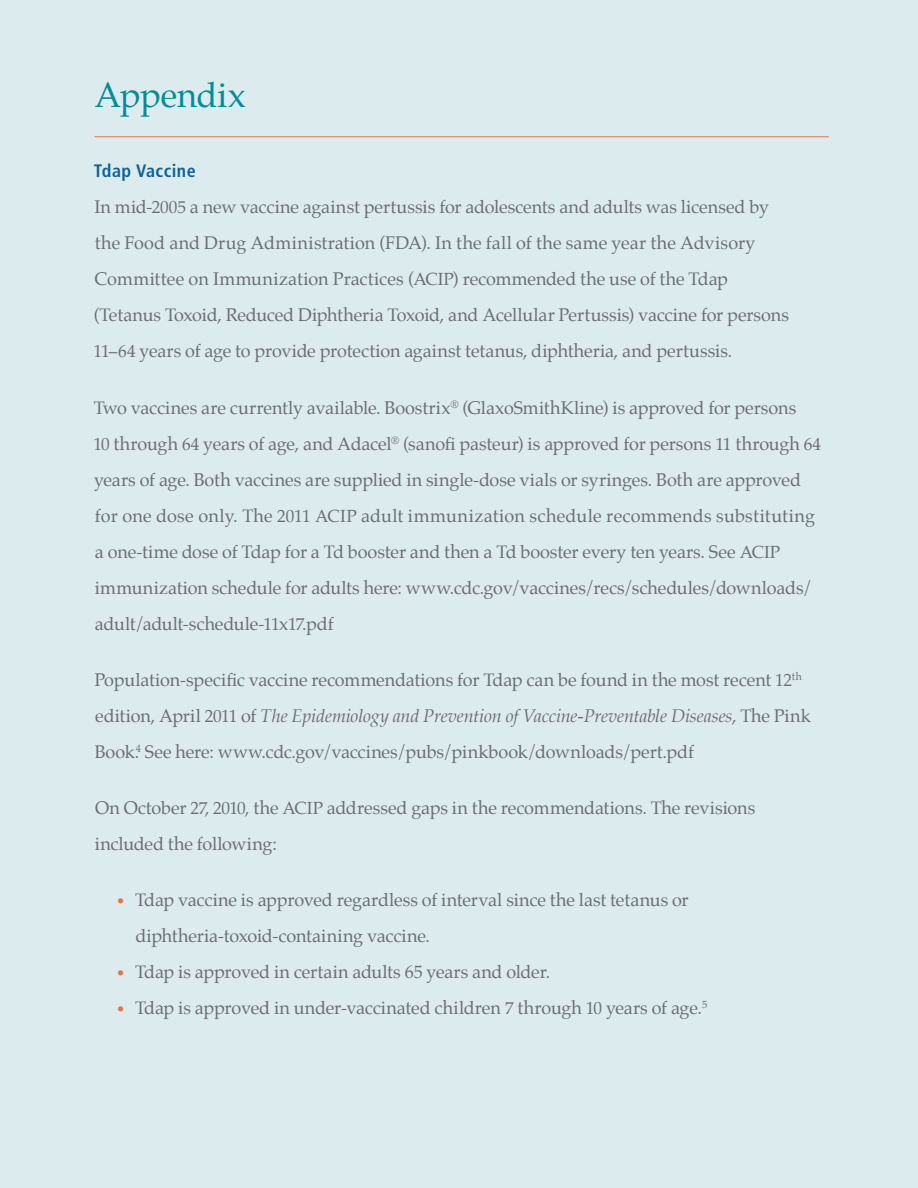
<style>
.page{position:relative;width:918px;height:1188px;background:#dcecee}
.page>*{position:absolute;margin:0;border:0;box-sizing:border-box;transform-origin:0 0}
.t1{font:34.5px "Palatino";letter-spacing:-.005em;color:#008d98}
.t2{font:18px/36px "Palatino";letter-spacing:-.005em;color:#6d6e71}
.t3{font:700 condensed 18px "Frutiger LT Std";letter-spacing:.025em;color:#0c6397}
.s1{font-size:17.25px}
.s2{font-style:italic}
.s3{font-size:15px;color:#eb7149}
</style>
<div class="page">
<hr style="left:94px;top:136px;width:735px;height:1px;background:#eb7149">
<h1 class="t1" style="left:94px;top:66px;width:153px">Appendix</h1>
<p class="t3" style="left:94px;top:161px;width:103px">Tdap Vaccine</p>
<p class="t2" style="left:94px;top:189px;width:697px">In mid-<span class="s1">2005</span> a new vaccine against pertussis for adolescents and adults was licensed by the Food and Drug Administration (FDA). In the fall of the same year the Advisory Committee on Immunization Practices (<span class="s1">ACIP</span>) recommended the use of the Tdap (Tetanus Toxoid, Reduced Diphtheria Toxoid, and Acellular Pertussis) vaccine for persons <span class="s1">11–64</span> years of age to provide protection against tetanus, diphtheria, and pertussis.</p>
<p class="t2" style="left:94px;top:389px;width:729px">Two vaccines are currently available. Boostrix<sup>®</sup> (GlaxoSmithKline) is approved for persons<br><span class="s1">10</span> through <span class="s1">64</span> years of age, and Adacel<sup>®</sup> (sanofi pasteur) is approved for persons <span class="s1">11</span> through <span class="s1">64 </span>years of age. Both vaccines are supplied in single-dose vials or syringes. Both are approved for one dose only. The <span class="s1">2011 ACIP</span> adult immunization schedule recommends substituting a one-time dose of Tdap for a Td booster and then a Td booster every ten years. See <span class="s1">ACIP </span>immunization schedule for adults here: www.cdc.gov/vaccines/recs/schedules/downloads/ adult/adult-schedule-<span class="s1">11</span>x<span class="s1">17</span>.pdf</p>
<p class="t2" style="left:94px;top:662px;width:718px">Population-specific vaccine recommendations for Tdap can be found in the most recent <span class="s1">12</span><sup>th </sup>edition, April <span class="s1">2011</span> of <span class="s2">The Epidemiology and Prevention of Vaccine-Preventable Diseases</span>, The Pink<br>Book.<sup>4</sup> See here: www.cdc.gov/vaccines/pubs/pinkbook/downloads/pert.pdf</p>
<p class="t2" style="left:95px;top:790px;width:662px">On October <span class="s1">27, 2010,</span> the <span class="s1">ACIP</span> addressed gaps in the recommendations. The revisions included the following:</p>
<p class="t2" style="left:135px;top:882px;width:555px;text-indent:-19px"><span class="s3">•</span> Tdap vaccine is approved regardless of interval since the last tetanus or diphtheria-toxoid-containing vaccine.</p>
<p class="t2" style="left:116px;top:954px;width:436px"><span class="s3">•</span> Tdap is approved in certain adults 65 years and older.</p>
<p class="t2" style="left:116px;top:990px;width:593px"><span class="s3">•</span> Tdap is approved in under-vaccinated children <span class="s1">7</span> through <span class="s1">10</span> years of age.<sup>5</sup></p>
</div>
